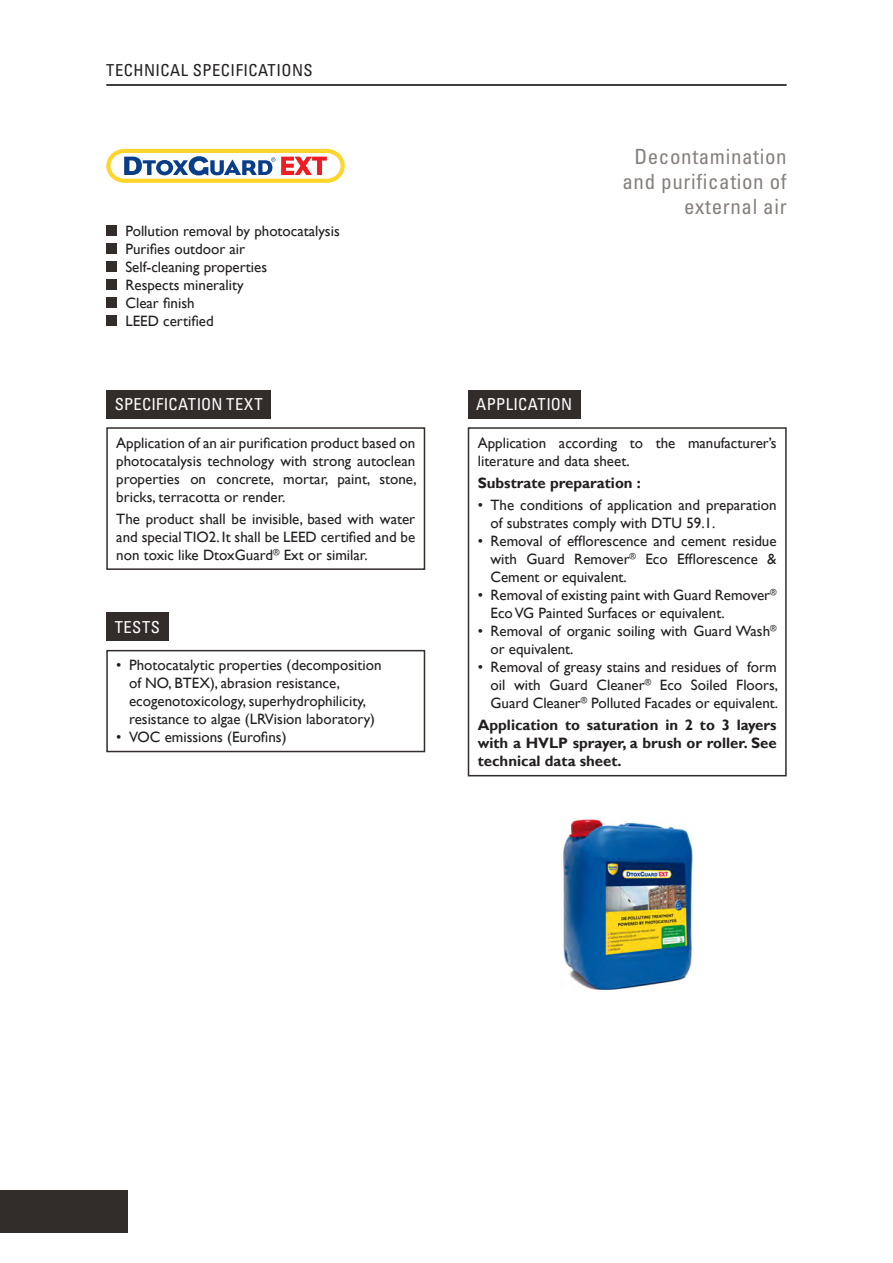
<style>
.page{position:relative;width:893px;height:1263px;background:#fff}
.page>*{position:absolute;margin:0;border:0;box-sizing:border-box;transform-origin:0 0}
.t1{font:condensed 21px/25.2px "Univers LT Std";letter-spacing:.03em;color:#867f7c;text-align:right}
.t2{font:condensed 16.5px "Univers LT Std";letter-spacing:.02em;color:#fff}
.t3{font:condensed 16.5px "Univers LT Std";letter-spacing:.03em;color:#231f20}
.t4{font:15px/18px "Gill Sans";color:#231f20}
.t5{font:700 15px/18px "Gill Sans";color:#231f20;text-align:justify}
</style>
<div class="page">
<svg style="left:106px;top:149px;width:239px;height:34px"></svg>
<div style="left:106px;top:225px;width:11px;height:11px;background:#322c2a"></div>
<div style="left:106px;top:243px;width:11px;height:11px;background:#322c2a"></div>
<div style="left:106px;top:261px;width:11px;height:11px;background:#322c2a"></div>
<div style="left:106px;top:279px;width:11px;height:11px;background:#322c2a"></div>
<div style="left:106px;top:297px;width:11px;height:11px;background:#322c2a"></div>
<div style="left:106px;top:315px;width:11px;height:11px;background:#322c2a"></div>
<hr style="left:106px;top:84px;width:681px;height:2px;background:#000">
<div style="left:468px;top:427px;width:319px;height:349px;border:2px solid #322c2a"></div>
<div style="left:468px;top:390px;width:113px;height:29px;background:#322c2a"></div>
<div style="left:106px;top:427px;width:319px;height:143px;border:2px solid #322c2a"></div>
<div style="left:106px;top:390px;width:165px;height:29px;background:#322c2a"></div>
<div style="left:106px;top:650px;width:319px;height:102px;border:2px solid #322c2a"></div>
<div style="left:106px;top:612px;width:63px;height:29px;background:#322c2a"></div>
<img style="left:561px;top:819px;width:132px;height:170px">
<div style="left:0;top:1191px;width:128px;height:42px;background:#322c2a"></div>
<p class="t3" style="left:106px;top:59px;width:208px">TECHNICAL SPECIFICATIONS</p>
<p class="t4" style="left:125px;top:222px;width:216px">Pollution removal by photocatalysis</p>
<p class="t4" style="left:125px;top:240px;width:121px">Purifies outdoor air</p>
<p class="t4" style="left:125px;top:258px;width:143px">Self-cleaning properties</p>
<p class="t4" style="left:125px;top:276px;width:120px">Respects minerality</p>
<p class="t4" style="left:125px;top:294px;width:71px">Clear finish</p>
<p class="t4" style="left:125px;top:312px;width:90px">LEED certified</p>
<p class="t2" style="left:115px;top:394px;width:149px">SPECIFICATION TEXT</p>
<p class="t4" style="left:116px;top:434px;width:302px;text-align:justify">Application of an air purification product based on photocatalysis technology with strong autoclean properties on concrete, mortar, paint, stone, bricks, terracotta or render.</p>
<p class="t4" style="left:116px;top:510px;width:300px;text-align:justify">The product shall be invisible, based with water and special TIO2. It shall be LEED certified and be non toxic like DtoxGuard<sup>®</sup> Ext or similar.</p>
<p class="t2" style="left:115px;top:616px;width:47px">TESTS</p>
<p class="t4" style="left:129px;top:656px;width:254px;text-indent:-13px">• Photocatalytic properties (decomposition of NO, BTEX), abrasion resistance, ecogenotoxicology, superhydrophilicity, resistance to algae (LRVision laboratory)</p>
<p class="t4" style="left:116px;top:728px;width:172px">• VOC emissions (Eurofins)</p>
<p class="t1" style="left:622px;top:144px;width:166px">Decontamination and purification of external air</p>
<p class="t2" style="left:476px;top:394px;width:97px">APPLICATION</p>
<p class="t4" style="left:478px;top:434px;width:300px">Application according to the manufacturer’s literature and data sheet.</p>
<p class="t5" style="left:478px;top:474px;width:165px">Substrate preparation :</p>
<p class="t4" style="left:490px;top:496px;width:288px;text-indent:-13px">• The conditions of application and preparation of substrates comply with DTU 59.1.</p>
<p class="t4" style="left:490px;top:532px;width:288px;text-align:justify;text-indent:-13px">• Removal of efflorescence and cement residue with Guard Remover<sup>®</sup> Eco Efflorescence &amp; Cement or equivalent.</p>
<p class="t4" style="left:490px;top:586px;width:288px;text-indent:-13px">• Removal of existing paint with Guard Remover<sup>®<br></sup>Eco VG Painted Surfaces or equivalent.</p>
<p class="t4" style="left:490px;top:622px;width:288px;text-indent:-13px">• Removal of organic soiling with Guard Wash<sup>® </sup>or equivalent.</p>
<p class="t4" style="left:490px;top:658px;width:289px;text-align:justify;text-indent:-13px">• Removal of greasy stains and residues of form oil with Guard Cleaner<sup>®</sup> Eco Soiled Floors, Guard Cleaner<sup>®</sup> Polluted Facades or equivalent.</p>
<p class="t5" style="left:478px;top:717px;width:300px">Application to saturation in 2 to 3 layers with a HVLP sprayer, a brush or roller. See technical data sheet.</p>
</div>
